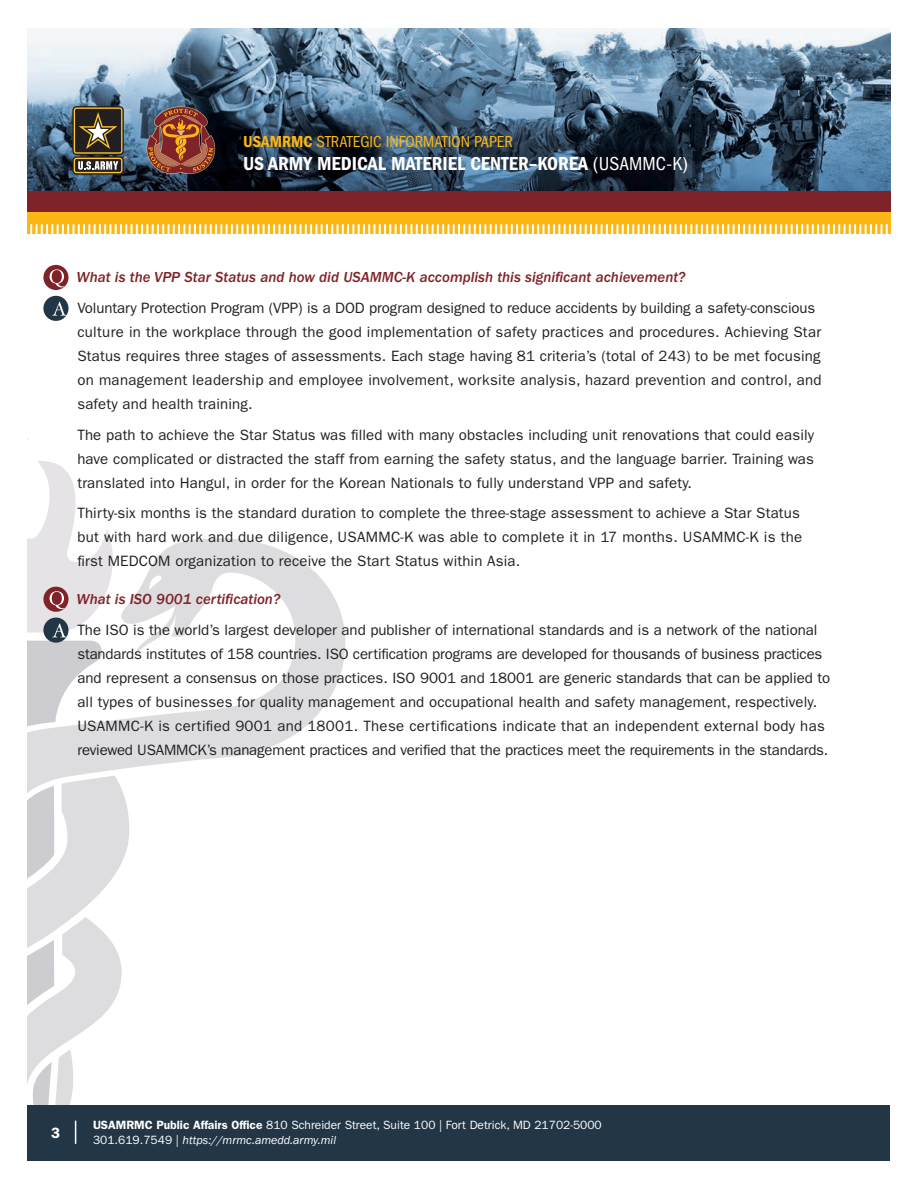
<style>
.page{position:relative;width:918px;height:1188px;background:#fff}
.page>*{position:absolute;margin:0;border:0;box-sizing:border-box;transform-origin:0 0}
.t1{font:19.5px "ITC Franklin Gothic Std Dm Cd";color:#fff}
.t2{font:condensed 16.5px "ITC Franklin Gothic Std";color:#fcb615}
.Body_Copy{font:15px/24px "ITC Franklin Gothic Std";letter-spacing:.01em;color:#231f20}
.QUESTIONS{font:15px "ITC Franklin Gothic Std Med It";color:#802328}
.t3{font:600 15px "ITC Franklin Gothic Std";color:#fff}
.CONTACT{font:12px/15px "ITC Franklin Gothic Std";color:#fff}
.s1{font-family:"ITC Franklin Gothic Std Dm Cd";font-stretch:normal}
.s2{font-family:"ITC Franklin Gothic Std";font-stretch:condensed}
.s3{font-weight:600}
.s4{font-style:italic}
</style>
<div class="page">
<svg style="left:28px;top:538px;width:317px;height:294px"></svg>
<div style="left:28px;top:1105px;width:862px;height:55px;background:#233645"></div>
<img style="left:28px;top:28px;width:863px;height:162px">
<div style="left:28px;top:191px;width:863px;height:21px;background:#802328"></div>
<div style="left:28px;top:212px;width:863px;height:22px;background:#fcb615"></div>
<svg style="left:147px;top:106px;width:68px;height:68px;background:#854a37"></svg>
<svg style="left:72px;top:156px;width:52px;height:19px"></svg>
<svg style="left:72px;top:106px;width:52px;height:49px"></svg>
<svg style="left:74px;top:107px;width:53px;height:66px;background:#605641"></svg>
<svg style="left:30px;top:224px;width:858px;height:10px"></svg>
<svg style="left:28px;top:776px;width:101px;height:368px"></svg>
<svg style="left:43px;top:265px;width:26px;height:25px"></svg>
<svg style="left:50px;top:269px;width:14px;height:18px"></svg>
<div style="left:43px;top:296px;width:26px;height:25px;background:#233645;border-radius:50%"></div>
<svg style="left:52px;top:302px;width:15px;height:14px"></svg>
<svg style="left:28px;top:438px;width:98px;height:291px"></svg>
<p class="t2" style="left:243px;top:132px;width:271px"><span class="s1">USAMRMC</span> STRATEGIC INFORMATION PAPER</p>
<h1 class="t1" style="left:243px;top:152px;width:447px">US ARMY MEDICAL MATERIEL CENTER–KOREA <span class="s2">(USAMMC-K)</span></h1>
<p class="QUESTIONS" style="left:77px;top:269px;width:610px">What is the VPP Star Status and how did USAMMC-K accomplish this significant achievement?</p>
<p class="Body_Copy" style="left:77px;top:296px;width:746px">Voluntary Protection Program (VPP) is a DOD program designed to reduce accidents by building a safety-conscious culture in the workplace through the good implementation of safety practices and procedures. Achieving Star Status requires three stages of assessments. Each stage having 81 criteria’s (total of 243) to be met focusing on management leadership and employee involvement, worksite analysis, hazard prevention and control, and safety and health training.</p>
<p class="Body_Copy" style="left:77px;top:423px;width:738px;text-align:justify">The path to achieve the Star Status was filled with many obstacles including unit renovations that could easily have complicated or distracted the staff from earning the safety status, and the language barrier. Training was translated into Hangul, in order for the Korean Nationals to fully understand VPP and safety.</p>
<p class="Body_Copy" style="left:77px;top:501px;width:726px">Thirty-six months is the standard duration to complete the three-stage assessment to achieve a Star Status but with hard work and due diligence, USAMMC-K was able to complete it in 17 months. USAMMC-K is the first MEDCOM organization to receive the Start Status within Asia.</p>
<p class="QUESTIONS" style="left:77px;top:590px;width:205px">What is ISO 9001 certification?</p>
<p class="Body_Copy" style="left:77px;top:618px;width:755px">The ISO is the world’s largest developer and publisher of international standards and is a network of the national standards institutes of 158 countries. ISO certification programs are developed for thousands of business practices and represent a consensus on those practices. ISO 9001 and 18001 are generic standards that can be applied to all types of businesses for quality management and occupational health and safety management, respectively.<br>USAMMC-K is certified 9001 and 18001. These certifications indicate that an independent external body has reviewed USAMMCK’s management practices and verified that the practices meet the requirements in the standards.</p>
<p class="t3" style="left:51px;top:1124px;width:10px">3</p>
<p class="CONTACT" style="left:93px;top:1117px;width:510px"><span class="s3">USAMRMC Public Affairs Office</span> 810 Schreider Street, Suite 100 | Fort Detrick, MD 21702-5000<br>301.619.7549 | <span class="s4">https://mrmc.amedd.army.mil</span></p>
</div>
